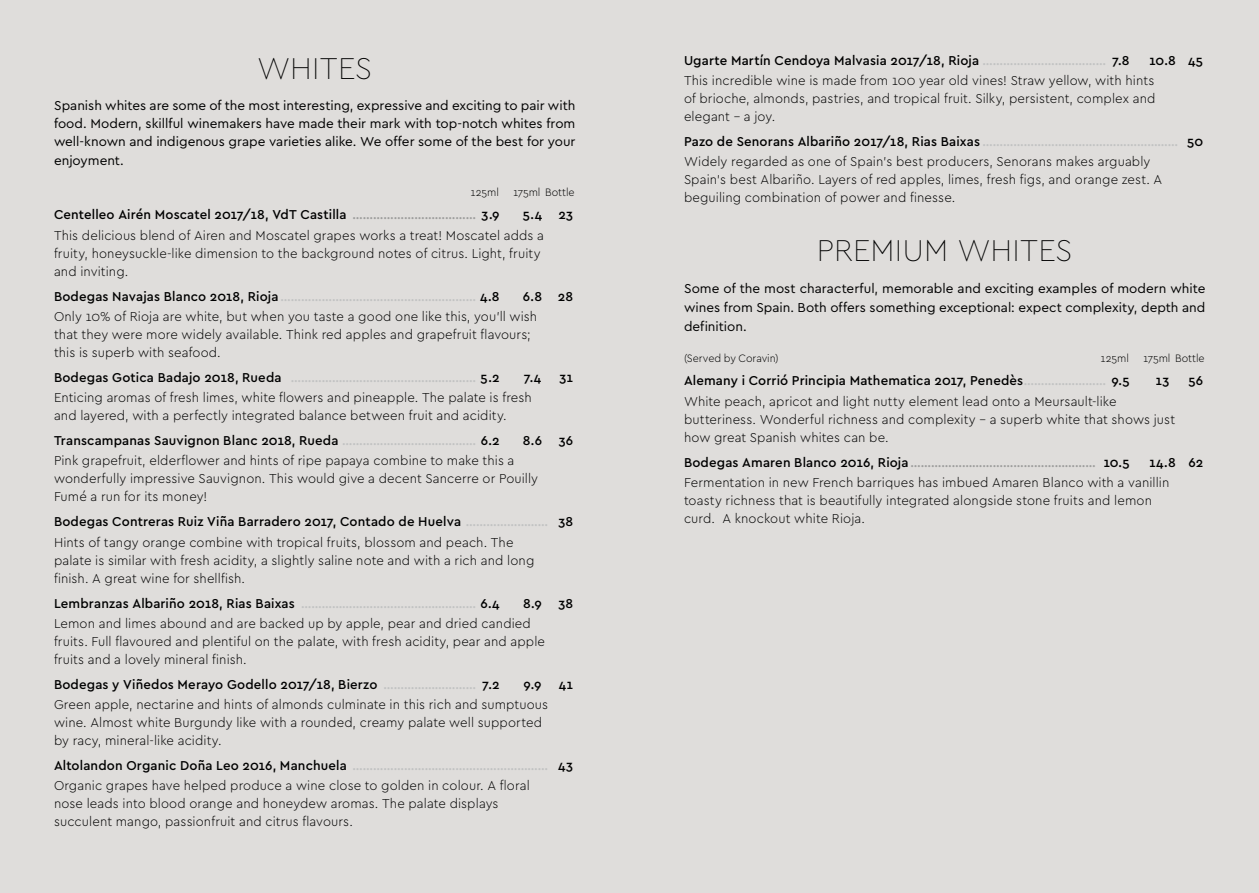
<style>
.page{position:relative;width:1259px;height:893px;background:#fff}
.page>*{position:absolute;margin:0;border:0;box-sizing:border-box;transform-origin:0 0}
.t1{font:100 31.5px "Cera";letter-spacing:.005em;color:#000}
.t2{font:300 13.5px/18px "Cera";letter-spacing:.01em;color:#000}
.t3{font:500 13.5px "Cera";letter-spacing:.01em;color:#000}
.t4{font:13.5px/18.3px "Cera";color:#000;text-align:justify}
.t5{font:300 11.25px "Cera";letter-spacing:-.005em;color:#000;scale:.95 1}
.s1{color:#9d9d9c}
.s2{color:#c1c2c2}
.s3{font-weight:500}
.s4{font-weight:500;color:#c1c2c2}
</style>
<div class="page">
<div style="left:0;top:0;width:651px;height:893px;background:#dfdddb"></div>
<div style="left:609px;top:0;width:650px;height:893px;background:#dfdddb"></div>
<h1 class="t1" style="left:257px;top:48px;width:117px">WHITES</h1>
<p class="t4" style="left:54px;top:96px;width:523px">Spanish whites are some of the most interesting, expressive and exciting to pair with food. Modern, skillful winemakers have made their mark with top-notch whites from well-known and indigenous grape varieties alike. We offer some of the best for your enjoyment.</p>
<p class="t5" style="left:470px;top:185px;width:31px">125ml</p>
<p class="t5" style="left:513px;top:185px;width:66px">175ml Bottle</p>
<p class="t3" style="left:54px;top:206px;width:447px">Centelleo Airén Moscatel 2017/18, VdT Castilla <span class="s1">………………………………</span> 3.9</p>
<p class="t3" style="left:523px;top:206px;width:52px">5.4 23</p>
<p class="t2" style="left:54px;top:225px;width:491px">This delicious blend of Airen and Moscatel grapes works a treat! Moscatel adds a fruity, honeysuckle-like dimension to the background notes of citrus. Light, fruity and inviting.</p>
<p class="t3" style="left:54px;top:287px;width:447px">Bodegas Navajas Blanco 2018, Rioja<span class="s2">…………………………………………………</span> 4.8</p>
<p class="t3" style="left:523px;top:287px;width:52px">6.8 28</p>
<p class="t2" style="left:54px;top:307px;width:485px">Only 10% of Rioja are white, but when you taste a good one like this, you’ll wish that they were more widely available. Think red apples and grapefruit flavours; this is superb with seafood.</p>
<p class="t3" style="left:54px;top:368px;width:447px">Bodegas Gotica Badajo 2018, Rueda <span class="s2">………………………………………………</span> 5.2</p>
<p class="t3" style="left:524px;top:368px;width:19px">7.4</p>
<p class="t3" style="left:559px;top:368px;width:15px">31</p>
<p class="t2" style="left:54px;top:388px;width:479px">Enticing aromas of fresh limes, white flowers and pineapple. The palate is fresh and layered, with a perfectly integrated balance between fruit and acidity.</p>
<p class="t3" style="left:54px;top:432px;width:447px">Transcampanas Sauvignon Blanc 2018, Rueda <span class="s2">…………………………………</span> 6.2</p>
<p class="t3" style="left:523px;top:432px;width:52px">8.6 36</p>
<p class="t2" style="left:54px;top:451px;width:486px">Pink grapefruit, elderflower and hints of ripe papaya combine to make this a wonderfully impressive Sauvignon. This would give a decent Sancerre or Pouilly<br>Fumé a run for its money!</p>
<p class="t2" style="left:54px;top:511px;width:520px;line-height:20.1px"><span class="s3">Bodegas Contreras Ruiz Viña Barradero 2017, Contado de Huelva</span> <span class="s4">……………………</span> <span class="s3">38<br></span>Hints of tangy orange combine with tropical fruits, blossom and peach. The</p>
<p class="t2" style="left:54px;top:550px;width:482px">palate is similar with fresh acidity, a slightly saline note and with a rich and long finish. A great wine for shellfish.</p>
<p class="t3" style="left:54px;top:594px;width:447px">Lembranzas Albariño 2018, Rias Baixas <span class="s2">……………………………………………</span> 6.4</p>
<p class="t3" style="left:523px;top:594px;width:51px">8.9 38</p>
<p class="t2" style="left:54px;top:614px;width:492px">Lemon and limes abound and are backed up by apple, pear and dried candied fruits. Full flavoured and plentiful on the palate, with fresh acidity, pear and apple fruits and a lovely mineral finish.</p>
<p class="t3" style="left:54px;top:675px;width:447px">Bodegas y Viñedos Merayo Godello 2017/18, Bierzo <span class="s2">………………………</span> 7.2</p>
<p class="t3" style="left:523px;top:675px;width:19px">9.9</p>
<p class="t3" style="left:559px;top:675px;width:16px">41</p>
<p class="t2" style="left:54px;top:695px;width:495px">Green apple, nectarine and hints of almonds culminate in this rich and sumptuous wine. Almost white Burgundy like with a rounded, creamy palate well supported by racy, mineral-like acidity.</p>
<p class="t2" style="left:54px;top:755px;width:520px;line-height:20.1px"><span class="s3">Altolandon Organic Doña Leo 2016, Manchuela</span> <span class="s4">…………………………………………………</span> <span class="s3">43<br></span>Organic grapes have helped produce a wine close to golden in colour. A floral</p>
<p class="t2" style="left:54px;top:794px;width:446px">nose leads into blood orange and honeydew aromas. The palate displays succulent mango, passionfruit and citrus flavours.</p>
<p class="t3" style="left:684px;top:51px;width:447px">Ugarte Martín Cendoya Malvasia 2017/18, Rioja <span class="s2">………………………………</span> 7.8</p>
<p class="t3" style="left:1149px;top:51px;width:56px">10.8 45</p>
<p class="t2" style="left:684px;top:71px;width:473px;text-align:justify">This incredible wine is made from 100 year old vines! Straw yellow, with hints of brioche, almonds, pastries, and tropical fruit. Silky, persistent, complex and elegant – a joy.</p>
<p class="t2" style="left:684px;top:131px;width:520px;line-height:20.1px"><span class="s3">Pazo de Senorans Albariño 2017/18, Rias Baixas</span> <span class="s4">…………………………………………………</span> <span class="s3">50<br></span>Widely regarded as one of Spain’s best producers, Senorans makes arguably</p>
<p class="t2" style="left:684px;top:170px;width:480px">Spain’s best Albariño. Layers of red apples, limes, fresh figs, and orange zest. A beguiling combination of power and finesse.</p>
<h1 class="t1" style="left:817px;top:230px;width:257px">PREMIUM WHITES</h1>
<p class="t4" style="left:684px;top:279px;width:523px;line-height:18.9px">Some of the most characterful, memorable and exciting examples of modern white wines from Spain. Both offers something exceptional: expect complexity, depth and definition.</p>
<p class="t5" style="left:684px;top:351px;width:101px">(Served by Coravin)</p>
<p class="t5" style="left:1100px;top:351px;width:31px">125ml</p>
<p class="t5" style="left:1143px;top:351px;width:66px">175ml Bottle</p>
<p class="t3" style="left:684px;top:372px;width:447px">Alemany i Corrió Principia Mathematica 2017, Penedès<span class="s2">……………………</span> 9.5</p>
<p class="t3" style="left:1155px;top:372px;width:16px">13</p>
<p class="t3" style="left:1188px;top:372px;width:16px">56</p>
<p class="t2" style="left:684px;top:391px;width:492px">White peach, apricot and light nutty element lead onto a Meursault-like butteriness. Wonderful richness and complexity – a superb white that shows just how great Spanish whites can be.</p>
<p class="t3" style="left:684px;top:453px;width:447px">Bodegas Amaren Blanco 2016, Rioja<span class="s1">………………………………………………</span> 10.5</p>
<p class="t3" style="left:1149px;top:453px;width:55px">14.8 62</p>
<p class="t2" style="left:684px;top:473px;width:487px">Fermentation in new French barriques has imbued Amaren Blanco with a vanillin toasty richness that is beautifully integrated alongside stone fruits and lemon curd. A knockout white Rioja.</p>
</div>
